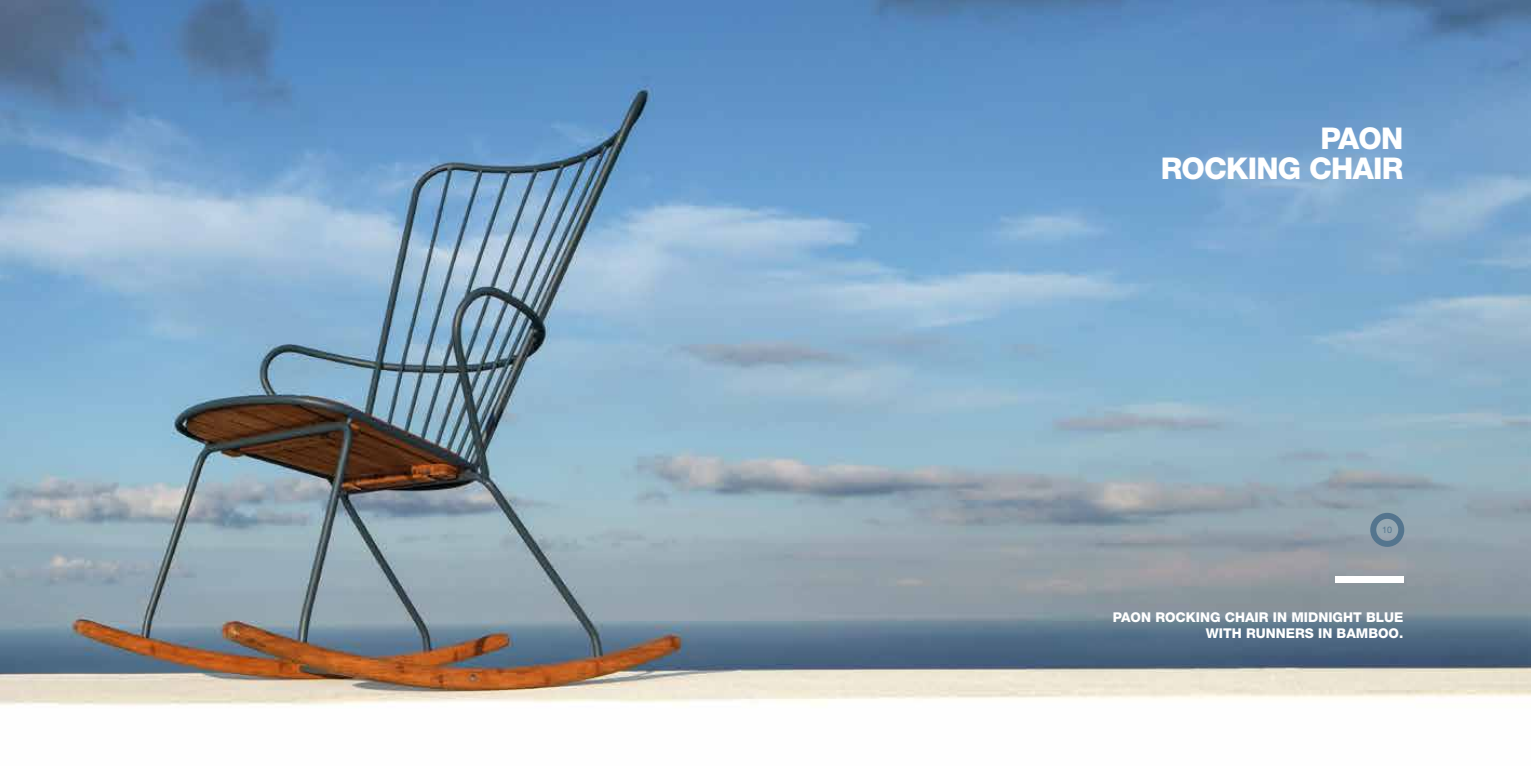
<style>
.page{position:relative;width:1531px;height:766px;background:#fff}
.page>*{position:absolute;margin:0;border:0;box-sizing:border-box;transform-origin:0 0}
.t1{font:800 30px/30px "Helvetica Neue LT Pro";letter-spacing:-.025em;color:#fff;text-align:right}
.t2{font:800 13.5px/16.2px "Helvetica Neue LT Pro";color:#fff;text-align:right}
.t3{font:9px "Helvetica Neue LT Pro";color:#54758e}
</style>
<div class="page">
<img style="left:0;top:0;width:1531px;height:706px">
<div style="left:1335px;top:576px;width:68px;height:6px;background:#fff"></div>
<div style="left:1370px;top:512px;width:34px;height:34px;border:6px solid #54758e;border-radius:50%"></div>
<h1 class="t1" style="left:1160px;top:123px;width:244px">PAON<br>ROCKING CHAIR</h1>
<p class="t3" style="left:1382px;top:524px;width:12px">10</p>
<p class="t2" style="left:1113px;top:609px;width:292px">PAON ROCKING CHAIR IN MIDNIGHT BLUE<br>WITH RUNNERS IN BAMBOO.</p>
</div>
